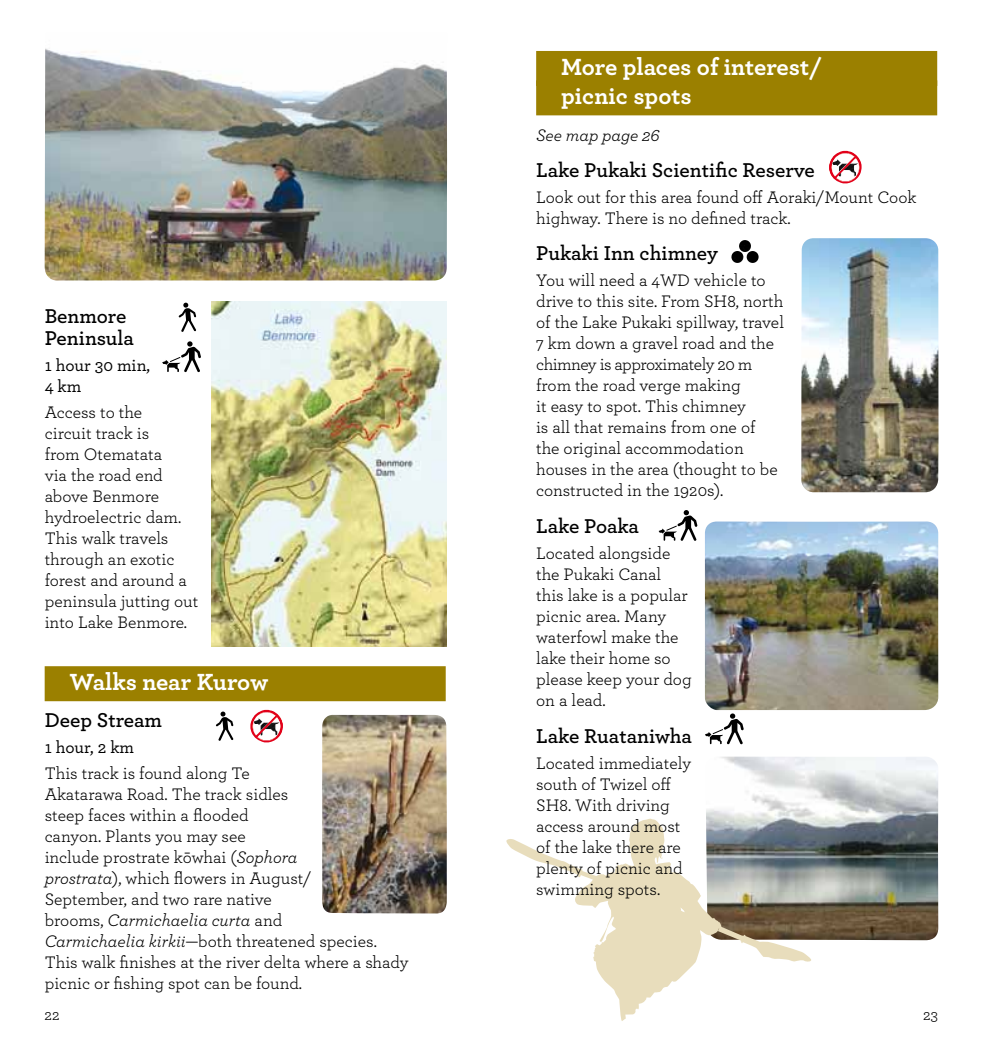
<style>
.page{position:relative;width:983px;height:1042px;background:#fff}
.page>*{position:absolute;margin:0;border:0;box-sizing:border-box;transform-origin:0 0}
.t1{font:700 24.5px/29.4px "Archer";color:#fff}
.t2{font:600 21px/21.9px "Archer";color:#000}
.t3{font:17.5px/21px "Archer";color:#000}
.t4{font:500 17.5px/21px "Archer";color:#000}
.t5{font:italic 17.5px "Archer";color:#000}
.t6{font:15.75px "Archer";color:#000}
.s1{font-style:italic}
</style>
<div class="page">
<img style="left:212px;top:301px;width:234px;height:346px">
<img style="left:45px;top:48px;width:402px;height:232px">
<svg style="left:178px;top:303px;width:18px;height:29px"></svg>
<svg style="left:162px;top:341px;width:39px;height:31px"></svg>
<svg style="left:216px;top:711px;width:17px;height:30px"></svg>
<img style="left:250px;top:710px;width:33px;height:32px">
<img style="left:704px;top:521px;width:234px;height:189px">
<img style="left:801px;top:238px;width:137px;height:254px">
<img style="left:706px;top:756px;width:232px;height:184px">
<img style="left:829px;top:151px;width:32px;height:32px">
<svg style="left:658px;top:510px;width:39px;height:31px"></svg>
<svg style="left:705px;top:713px;width:38px;height:31px"></svg>
<img style="left:738px;top:240px;width:14px;height:13px">
<svg style="left:506px;top:818px;width:215px;height:203px"></svg>
<svg style="left:717px;top:926px;width:94px;height:36px"></svg>
<img style="left:322px;top:715px;width:124px;height:198px">
<div style="left:45px;top:666px;width:400px;height:35px;background:#9b8000"></div>
<div style="left:536px;top:51px;width:401px;height:35px;background:#9b8000"></div>
<div style="left:536px;top:80px;width:401px;height:35px;background:#9b8000"></div>
<p class="t2" style="left:45px;top:304px;width:91px">Benmore<br>Peninsula</p>
<p class="t4" style="left:45px;top:353px;width:107px">1 hour 30 min,<br>4 km</p>
<p class="t3" style="left:45px;top:400px;width:155px">Access to the<br>circuit track is<br>from Otematata<br>via the road end above Benmore hydroelectric dam.<br>This walk travels through an exotic forest and around a peninsula jutting out into Lake Benmore.</p>
<h1 class="t1" style="left:69px;top:665px;width:200px">Walks near Kurow</h1>
<p class="t2" style="left:45px;top:707px;width:119px">Deep Stream</p>
<p class="t4" style="left:45px;top:735px;width:91px">1 hour, 2 km</p>
<p class="t3" style="left:45px;top:761px;width:365px">This track is found along Te<br>Akatarawa Road. The track sidles<br>steep faces within a flooded<br>canyon. Plants you may see<br>include prostrate kōwhai (<span class="s1">Sophora<br>prostrata</span>), which flowers in August/<br>September, and two rare native<br>brooms, <span class="s1">Carmichaelia curta</span> and<br><span class="s1">Carmichaelia kirkii</span>—both threatened species.<br>This walk finishes at the river delta where a shady picnic or fishing spot can be found.</p>
<h1 class="t1" style="left:561px;top:50px;width:262px">More places of interest/ picnic spots</h1>
<p class="t5" style="left:536px;top:122px;width:125px">See map page 26</p>
<p class="t2" style="left:536px;top:157px;width:280px">Lake Pukaki Scientific Reserve</p>
<p class="t3" style="left:536px;top:185px;width:382px">Look out for this area found off Aoraki/Mount Cook highway. There is no defined track.</p>
<p class="t2" style="left:536px;top:241px;width:183px">Pukaki Inn chimney</p>
<p class="t3" style="left:536px;top:269px;width:249px">You will need a 4WD vehicle to drive to this site. From SH8, north of the Lake Pukaki spillway, travel<br>7 km down a gravel road and the chimney is approximately 20 m from the road verge making<br>it easy to spot. This chimney<br>is all that remains from one of<br>the original accommodation houses in the area (thought to be constructed in the 1920s).</p>
<p class="t2" style="left:536px;top:514px;width:104px">Lake Poaka</p>
<p class="t3" style="left:536px;top:542px;width:157px">Located alongside the Pukaki Canal this lake is a popular picnic area. Many waterfowl make the lake their home so please keep your dog on a lead.</p>
<p class="t2" style="left:536px;top:724px;width:157px">Lake Ruataniwha</p>
<p class="t3" style="left:536px;top:752px;width:156px">Located immediately south of Twizel off<br>SH8. With driving access around most of the lake there are plenty of picnic and swimming spots.</p>
<p class="t6" style="left:45px;top:1004px;width:17px">22</p>
<p class="t6" style="left:923px;top:1004px;width:17px">23</p>
</div>
